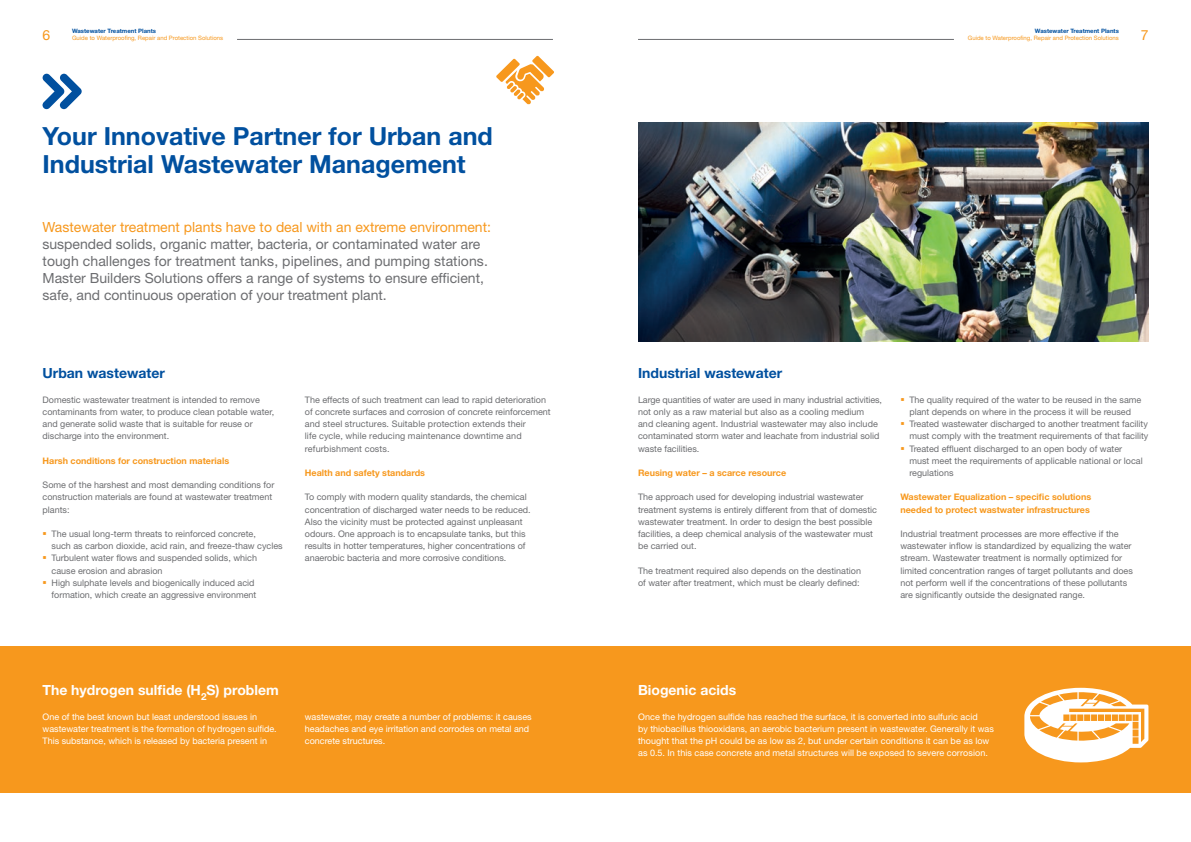
<style>
.page{position:relative;width:1191px;height:842px;background:#fff}
.page>*{position:absolute;margin:0;border:0;box-sizing:border-box;transform-origin:0 0}
.t1{font:700 25px/28.3px "Helvetica Neue LT Std";color:#01509f}
.t2{font:14px/17px "Helvetica Neue LT Std";color:#6c6d70}
.t3{font:14px "Helvetica Neue LT Std";color:#f7981d}
.t4{font:700 14px "Helvetica Neue LT Std";color:#fff}
.t5{font:700 14px "Helvetica Neue LT Std";color:#01509f}
.t6{font:9px/12.2px "Helvetica Neue LT Std";color:#6c6d70}
.t7{font:9px/12.2px "Helvetica Neue LT Std";color:#fff}
.t8{font:700 9px/12.2px "Helvetica Neue LT Std";color:#f7981d}
.t9{font:6px "Helvetica Neue LT Std";color:#f7981d}
.t10{font:700 6px "Helvetica Neue LT Std";color:#01509f}
.s1{color:#f7981d}
</style>
<div class="page">
<hr style="left:237px;top:39px;width:316px;height:1px;background:#6c6d70">
<hr style="left:638px;top:39px;width:316px;height:1px;background:#6c6d70">
<svg style="left:43px;top:74px;width:39px;height:35px"></svg>
<div style="left:0;top:647px;width:1191px;height:146px;background:#f7981d"></div>
<img style="left:638px;top:122px;width:510px;height:220px">
<svg style="left:496px;top:56px;width:58px;height:49px"></svg>
<svg style="left:1024px;top:688px;width:124px;height:74px"></svg>
<p class="t10" style="left:72px;top:27px;width:85px">Wastewater Treatment Plants</p>
<p class="t9" style="left:72px;top:34px;width:153px">Guide to Waterproofing, Repair and Protection Solutions</p>
<p class="t10" style="left:1035px;top:27px;width:85px">Wastewater Treatment Plants</p>
<p class="t9" style="left:967px;top:34px;width:153px">Guide to Waterproofing, Repair and Protection Solutions</p>
<h2 class="t3" style="left:43px;top:26px;width:9px">6</h2>
<h2 class="t3" style="left:1140px;top:26px;width:9px">7</h2>
<h1 class="t1" style="left:43px;top:121px;width:452px">Your Innovative Partner for Urban and<br>Industrial Wastewater Management</h1>
<h2 class="t3" style="left:43px;top:219px;width:450px">Wastewater treatment plants have to deal with an extreme environment:</h2>
<p class="t2" style="left:43px;top:235px;width:447px">suspended solids, organic matter, bacteria, or contaminated water are tough challenges for treatment tanks, pipelines, and pumping stations.<br>Master Builders Solutions offers a range of systems to ensure efficient, safe, and continuous operation of your treatment plant.</p>
<h2 class="t5" style="left:43px;top:365px;width:124px">Urban wastewater</h2>
<p class="t6" style="left:43px;top:393px;width:233px">Domestic wastewater treatment is intended to remove contaminants from water, to produce clean potable water, and generate solid waste that is suitable for reuse or discharge into the environment.</p>
<p class="t8" style="left:43px;top:454px;width:188px">Harsh conditions for construction materials</p>
<p class="t6" style="left:43px;top:479px;width:233px">Some of the harshest and most demanding conditions for construction materials are found at wastewater treatment plants:</p>
<p class="t6" style="left:52px;top:527px;width:233px;text-indent:-9px"><span class="s1">▪</span> The usual long-term threats to reinforced concrete,<br>such as carbon dioxide, acid rain, and freeze-thaw cycles</p>
<p class="t6" style="left:52px;top:552px;width:207px;text-indent:-9px"><span class="s1">▪</span> Turbulent water flows and suspended solids, which cause erosion and abrasion</p>
<p class="t6" style="left:43px;top:576px;width:215px;text-align:right"><span class="s1">▪</span> High sulphate levels and biogenically induced acid formation, which create an aggressive environment</p>
<p class="t6" style="left:305px;top:393px;width:247px">The effects of such treatment can lead to rapid deterioration of concrete surfaces and corrosion of concrete reinforcement and steel structures. Suitable protection extends their<br>life cycle, while reducing maintenance downtime and refurbishment costs.</p>
<p class="t8" style="left:305px;top:466px;width:122px">Health and safety standards</p>
<p class="t6" style="left:305px;top:491px;width:227px">To comply with modern quality standards, the chemical concentration of discharged water needs to be reduced.<br>Also the vicinity must be protected against unpleasant odours. One approach is to encapsulate tanks, but this results in hotter temperatures, higher concentrations of anaerobic bacteria and more corrosive conditions.</p>
<h2 class="t4" style="left:43px;top:682px;width:238px">The hydrogen sulfide (H<sub>2</sub>S) problem</h2>
<p class="t7" style="left:43px;top:710px;width:236px">One of the best known but least understood issues in wastewater treatment is the formation of hydrogen sulfide.<br>This substance, which is released by bacteria present in</p>
<p class="t7" style="left:305px;top:710px;width:228px">wastewater, may create a number of problems: it causes headaches and eye irritation and corrodes on metal and concrete structures.</p>
<h2 class="t5" style="left:638px;top:365px;width:146px">Industrial wastewater</h2>
<p class="t6" style="left:638px;top:393px;width:246px">Large quantities of water are used in many industrial activities, not only as a raw material but also as a cooling medium<br>and cleaning agent. Industrial wastewater may also include contaminated storm water and leachate from industrial solid waste facilities.</p>
<p class="t8" style="left:638px;top:466px;width:150px">Reusing water – a scarce resource</p>
<p class="t6" style="left:638px;top:491px;width:240px">The approach used for developing industrial wastewater treatment systems is entirely different from that of domestic wastewater treatment. In order to design the best possible facilities, a deep chemical analysis of the wastewater must be carried out.</p>
<p class="t6" style="left:638px;top:564px;width:224px">The treatment required also depends on the destination of water after treatment, which must be clearly defined:</p>
<p class="t6" style="left:900px;top:393px;width:242px;text-align:center"><span class="s1">▪</span> The quality required of the water to be reused in the same plant depends on where in the process it will be reused</p>
<p class="t6" style="left:900px;top:418px;width:250px;text-align:right"><span class="s1">▪</span> Treated wastewater discharged to another treatment facility must comply with the treatment requirements of that facility</p>
<p class="t6" style="left:909px;top:442px;width:235px;text-indent:-9px"><span class="s1">▪</span> Treated effluent discharged to an open body of water must meet the requirements of applicable national or local regulations</p>
<p class="t8" style="left:900px;top:491px;width:192px">Wastewater Equalization – specific solutions needed to protect wastwater infrastructures</p>
<p class="t6" style="left:900px;top:527px;width:234px">Industrial treatment processes are more effective if the wastewater inflow is standardized by equalizing the water stream. Wastewater treatment is normally optimized for limited concentration ranges of target pollutants and does not perform well if the concentrations of these pollutants are significantly outside the designated range.</p>
<h2 class="t4" style="left:638px;top:682px;width:100px">Biogenic acids</h2>
<p class="t7" style="left:638px;top:710px;width:357px">Once the hydrogen sulfide has reached the surface, it is converted into sulfuric acid<br>by thiobacillus thiooxidans, an aerobic bacterium present in wastewater. Generally it was thought that the pH could be as low as 2, but under certain conditions it can be as low as 0.5. In this case concrete and metal structures will be exposed to severe corrosion.</p>
</div>
